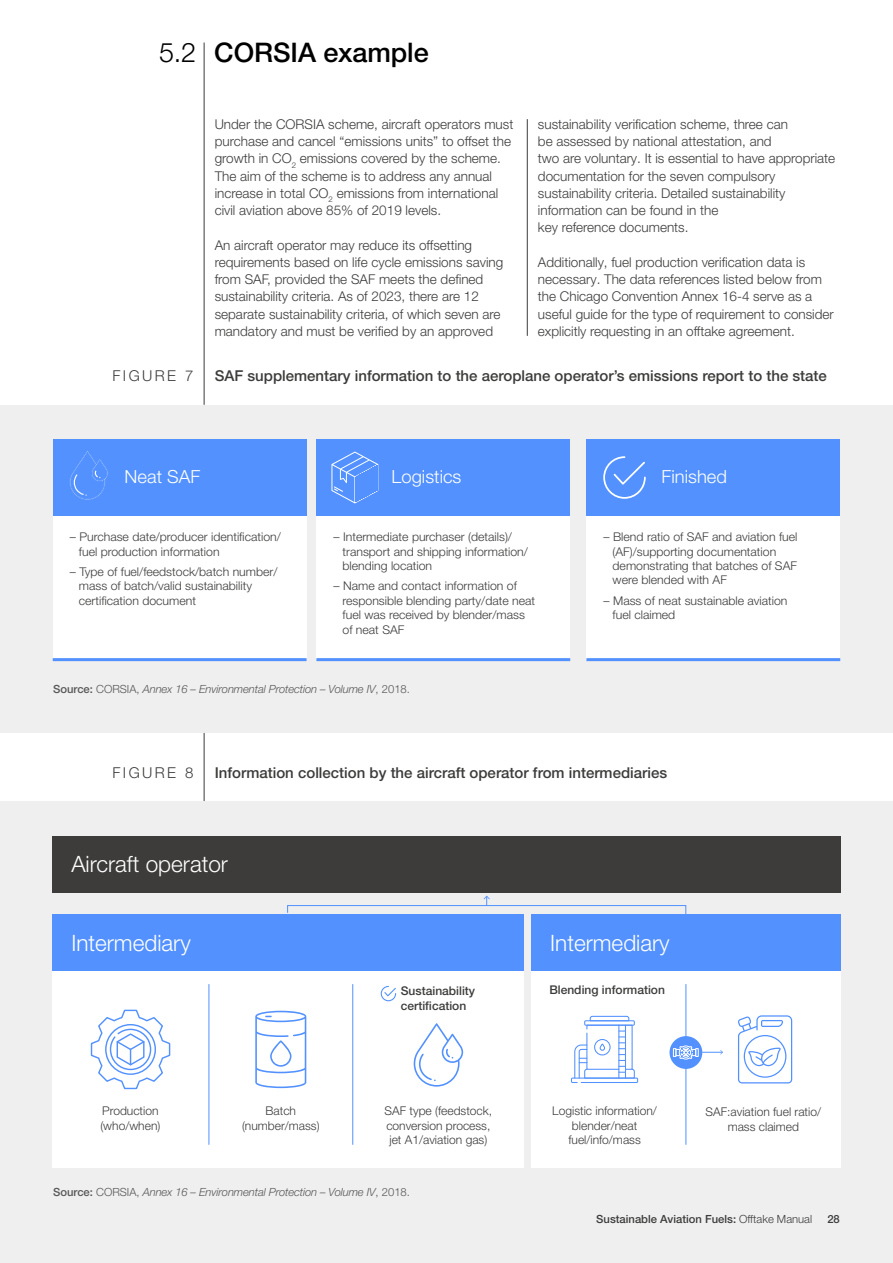
<style>
.page{position:relative;width:893px;height:1263px;background:#fff}
.page>*{position:absolute;margin:0;border:0;box-sizing:border-box;transform-origin:0 0}
.t1{font:500 27px "Helvetica Neue LT Pro";letter-spacing:-.005em;color:#000}
.t2{font:300 22.5px "Helvetica Neue LT Pro";color:#fff}
.t3{font:300 18px "Helvetica Neue LT Pro";color:#fff}
.t4{font:500 15px "Helvetica Neue LT Pro";color:#3c3c3b}
.t5{font:300 15px "Helvetica Neue LT Pro";letter-spacing:.16em;color:#3c3c3b}
.t6{font:300 13.5px/17.2px "Helvetica Neue LT Pro";color:#3c3c3b}
.t7{font:300 12px/14.4px "Helvetica Neue LT Pro";color:#3d3c3b}
.t8{font:500 12px/15px "Helvetica Neue LT Pro";color:#3d3c3b}
.t9{font:italic 300 11.25px "Helvetica Neue LT Pro";letter-spacing:-.01em;color:#575756}
.t10{font:500 11.25px "Helvetica Neue LT Pro";color:#3c3c3b}
.s1{font-weight:300}
.s2{font-weight:500;font-style:normal}
.s3{font-style:normal}
</style>
<div class="page">
<hr style="left:204px;top:719px;width:1px;height:420px;background:#3c3c3b">
<hr style="left:527px;top:119px;width:1px;height:217px;background:#3c3c3b">
<hr style="left:204px;top:43px;width:1px;height:362px;background:#3c3c3b">
<div style="left:0;top:405px;width:893px;height:328px;background:#efefef"></div>
<div style="left:53px;top:439px;width:254px;height:219px;background:#fff"></div>
<hr style="left:53px;top:658px;width:254px;height:3px;background:#5291ff">
<div style="left:317px;top:439px;width:253px;height:221px;background:#fff"></div>
<hr style="left:316px;top:658px;width:254px;height:3px;background:#5291ff">
<div style="left:586px;top:439px;width:254px;height:221px;background:#fff"></div>
<hr style="left:586px;top:658px;width:254px;height:3px;background:#5291ff">
<div style="left:53px;top:439px;width:254px;height:77px;background:#5291ff"></div>
<svg style="left:70px;top:451px;width:38px;height:49px"></svg>
<div style="left:316px;top:439px;width:254px;height:77px;background:#5291ff"></div>
<div style="left:586px;top:439px;width:254px;height:77px;background:#5291ff"></div>
<svg style="left:331px;top:452px;width:47px;height:51px"></svg>
<svg style="left:603px;top:456px;width:43px;height:43px"></svg>
<div style="left:0;top:802px;width:893px;height:461px;background:#efefef"></div>
<div style="left:52px;top:836px;width:789px;height:56px;background:#3d3c3b"></div>
<div style="left:52px;top:914px;width:471px;height:57px;background:#5291ff"></div>
<div style="left:531px;top:914px;width:310px;height:57px;background:#5291ff"></div>
<div style="left:52px;top:971px;width:471px;height:197px;background:#fff"></div>
<div style="left:531px;top:971px;width:310px;height:197px;background:#fff"></div>
<svg style="left:90px;top:1009px;width:81px;height:81px"></svg>
<svg style="left:414px;top:1023px;width:49px;height:63px"></svg>
<svg style="left:255px;top:1011px;width:51px;height:77px"></svg>
<svg style="left:738px;top:1015px;width:54px;height:68px"></svg>
<svg style="left:381px;top:986px;width:15px;height:15px"></svg>
<hr style="left:209px;top:984px;width:1px;height:161px;background:#5291ff">
<hr style="left:352px;top:984px;width:1px;height:161px;background:#5291ff">
<hr style="left:686px;top:984px;width:1px;height:161px;background:#5291ff">
<div style="left:669px;top:1036px;width:33px;height:33px;background:#5291ff;border-radius:50%"></div>
<svg style="left:673px;top:1045px;width:50px;height:14px"></svg>
<div style="left:571px;top:1077px;width:67px;height:6px;border:1px solid #5291ff"></div>
<svg style="left:574px;top:1015px;width:61px;height:64px"></svg>
<svg style="left:287px;top:895px;width:399px;height:20px"></svg>
<h1 class="t1" style="left:159px;top:36px;width:271px"><span class="s1">5.2</span> CORSIA example</h1>
<p class="t6" style="left:215px;top:115px;width:300px">Under the CORSIA scheme, aircraft operators must purchase and cancel “emissions units” to offset the growth in CO<sub>2</sub> emissions covered by the scheme.<br>The aim of the scheme is to address any annual increase in total CO<sub>2</sub> emissions from international civil aviation above 85% of 2019 levels.</p>
<p class="t6" style="left:215px;top:236px;width:290px">An aircraft operator may reduce its offsetting requirements based on life cycle emissions saving from SAF, provided the SAF meets the defined sustainability criteria. As of 2023, there are 12 separate sustainability criteria, of which seven are mandatory and must be verified by an approved</p>
<p class="t6" style="left:538px;top:115px;width:299px">sustainability verification scheme, three can<br>be assessed by national attestation, and<br>two are voluntary. It is essential to have appropriate documentation for the seven compulsory sustainability criteria. Detailed sustainability information can be found in the<br>key reference documents.</p>
<p class="t6" style="left:538px;top:253px;width:297px">Additionally, fuel production verification data is necessary. The data references listed below from the Chicago Convention Annex 16-4 serve as a useful guide for the type of requirement to consider explicitly requesting in an offtake agreement.</p>
<p class="t5" style="left:112px;top:366px;width:82px">FIGURE 7</p>
<p class="t4" style="left:215px;top:367px;width:614px">SAF supplementary information to the aeroplane operator’s emissions report to the state</p>
<h3 class="t3" style="left:125px;top:466px;width:77px">Neat SAF</h3>
<h3 class="t3" style="left:392px;top:466px;width:71px">Logistics</h3>
<h3 class="t3" style="left:662px;top:466px;width:67px">Finished</h3>
<p class="t7" style="left:79px;top:529px;width:204px;text-indent:-9px">– Purchase date/producer identification/ fuel production information</p>
<p class="t7" style="left:79px;top:564px;width:200px;text-indent:-9px">– Type of fuel/feedstock/batch number/ mass of batch/valid sustainability certification document</p>
<p class="t7" style="left:343px;top:529px;width:187px;text-indent:-9px">– Intermediate purchaser (details)/ transport and shipping information/ blending location</p>
<p class="t7" style="left:343px;top:579px;width:194px;text-indent:-9px">– Name and contact information of responsible blending party/date neat fuel was received by blender/mass of neat SAF</p>
<p class="t9" style="left:53px;top:682px;width:358px"><span class="s2">Source:</span> <span class="s3">CORSIA,</span> Annex 16 – Environmental Protection – Volume IV<span class="s3">, 2018.</span></p>
<p class="t7" style="left:613px;top:529px;width:186px;text-indent:-9px">– Blend ratio of SAF and aviation fuel (AF)/supporting documentation demonstrating that batches of SAF were blended with AF</p>
<p class="t7" style="left:613px;top:593px;width:176px;text-indent:-9px">– Mass of neat sustainable aviation fuel claimed</p>
<p class="t5" style="left:112px;top:763px;width:82px">FIGURE 8</p>
<p class="t4" style="left:215px;top:763px;width:454px">Information collection by the aircraft operator from intermediaries</p>
<h2 class="t2" style="left:71px;top:850px;width:158px">Aircraft operator</h2>
<h2 class="t2" style="left:71px;top:929px;width:121px">Intermediary</h2>
<h2 class="t2" style="left:550px;top:929px;width:121px">Intermediary</h2>
<p class="t8" style="left:549px;top:982px;width:117px">Blending information</p>
<p class="t8" style="left:401px;top:983px;width:76px">Sustainability certification</p>
<p class="t7" style="left:385px;top:1103px;width:109px">SAF type (feedstock, conversion process, jet A1/aviation gas)</p>
<p class="t7" style="left:552px;top:1103px;width:106px;text-align:center">Logistic information/ blender/neat fuel/info/mass</p>
<p class="t7" style="left:100px;top:1103px;width:61px">Production (who/when)</p>
<p class="t7" style="left:706px;top:1104px;width:117px;text-align:center">SAF:aviation fuel ratio/ mass claimed</p>
<p class="t7" style="left:242px;top:1103px;width:79px;text-align:center">Batch (number/mass)</p>
<p class="t9" style="left:53px;top:1185px;width:358px"><span class="s2">Source:</span> <span class="s3">CORSIA,</span> Annex 16 – Environmental Protection – Volume IV<span class="s3">, 2018.</span></p>
<p class="t10" style="left:596px;top:1212px;width:217px">Sustainable Aviation Fuels: <span class="s1">Offtake Manual</span></p>
<p class="t10" style="left:827px;top:1212px;width:14px">28</p>
</div>
